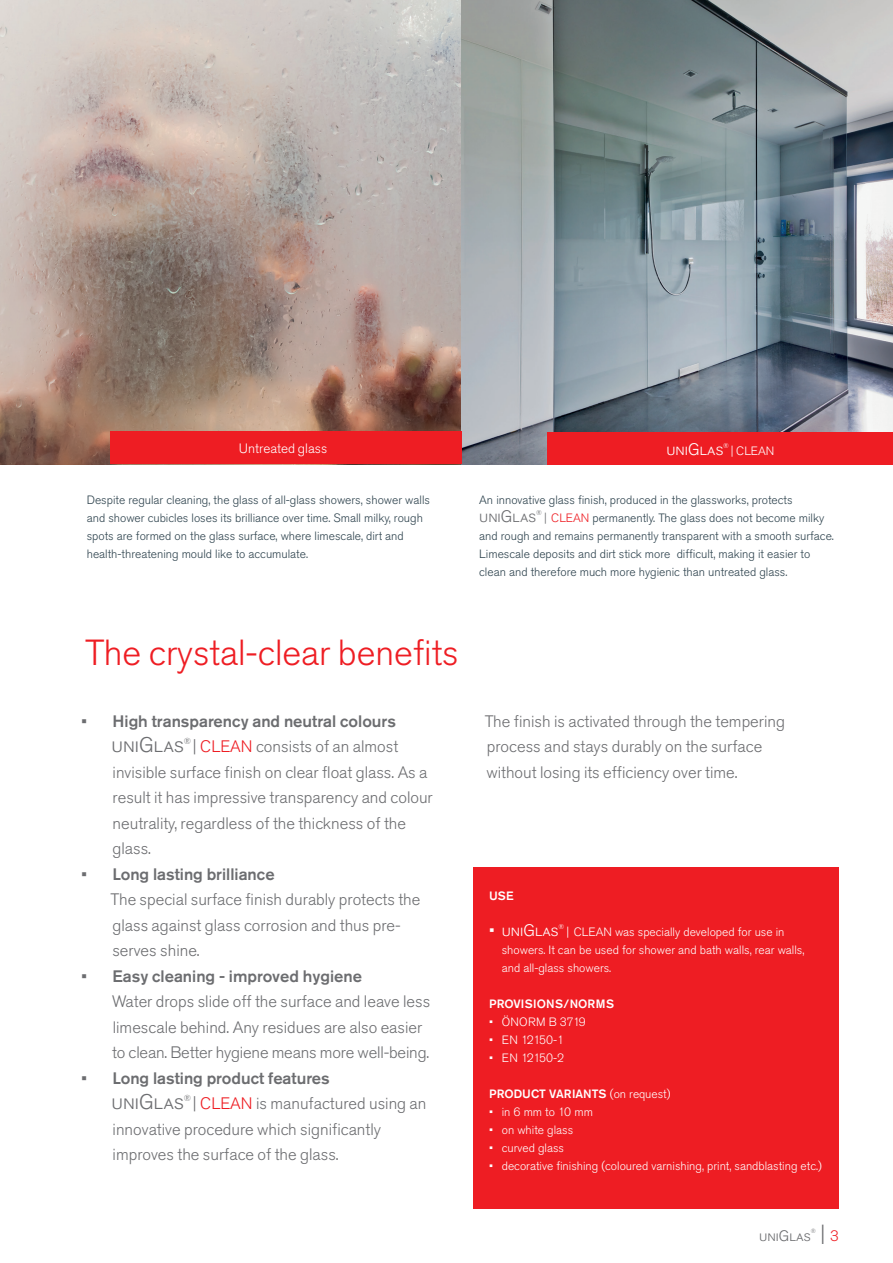
<style>
.page{position:relative;width:893px;height:1263px;background:#fff}
.page>*{position:absolute;margin:0;border:0;box-sizing:border-box;transform-origin:0 0}
.t1{font:300 36px "Akzidenz Grotesk Pro";color:#ee1d23}
.t2{font:300 21px "Akzidenz Grotesk Pro";color:#6c6d70}
.t3{font:300 16.5px/25.5px "Akzidenz Grotesk Pro";color:#6c6d70}
.t4{font:500 16.5px "Akzidenz Grotesk Pro";color:#6c6d70}
.t5{font:300 16.5px "Akzidenz Grotesk Pro";color:#fff}
.t6{font:300 15px "Akzidenz Grotesk Pro";color:#6c6d70}
.t7{font:300 13.5px "Akzidenz Grotesk Pro";color:#fff}
.t8{font:300 12px/18px "Akzidenz Grotesk Pro";color:#2d424d}
.t9{font:300 12px/18px "Akzidenz Grotesk Pro";color:#fff}
.t10{font:500 12px "Akzidenz Grotesk Pro";color:#fff}
.t11{font:300 12px "Akzidenz Grotesk Pro";letter-spacing:.02em;color:#fff}
.t12{font:300 8.7px "Akzidenz Grotesk Pro";color:#6c6d70}
.t13{font:300 7.05px "Akzidenz Grotesk Pro";color:#fff}
.t14{font:300 7.05px "Akzidenz Grotesk Pro";color:#6c6d70}
.t15{font:300 6.15px "Akzidenz Grotesk Pro";color:#6c6d70}
.s1{color:#6c6d70}
.s2{color:#ee1d23}
.s3{font-weight:300}
.s4{font-size:15px;color:#ee1d23}
</style>
<div class="page">
<img style="left:0;top:0;width:462px;height:464px">
<svg style="left:462px;top:0;width:431px;height:464px;background:#89959b"></svg>
<div style="left:548px;top:432px;width:345px;height:32px;background:#ee1d23"></div>
<div style="left:111px;top:432px;width:351px;height:32px;background:#ee1d23"></div>
<div style="left:473px;top:867px;width:366px;height:342px;background:#ee1d23"></div>
<p class="t5" style="left:666px;top:439px;width:58px">uniGlas</p>
<p class="t13" style="left:723px;top:441px;width:7px">®</p>
<p class="t7" style="left:239px;top:439px;width:90px">Untreated glass</p>
<p class="t9" style="left:731px;top:442px;width:45px">| CLEAN</p>
<p class="t8" style="left:87px;top:491px;width:345px">Despite regular cleaning, the glass of all-glass showers, shower walls and shower cubicles loses its brilliance over time. Small milky, rough spots are formed on the glass surface, where limescale, dirt and health-threatening mould like to accumulate.</p>
<p class="t8" style="left:479px;top:491px;width:315px">An innovative glass finish, produced in the glassworks, protects</p>
<p class="t3" style="left:479px;top:504px;width:58px">uniGlas</p>
<p class="t14" style="left:536px;top:508px;width:7px">®</p>
<p class="t8" style="left:479px;top:509px;width:356px;text-indent:65px"><span class="s1">|</span> <span class="s2">CLEAN</span> permanently. The glass does not become milky and rough and remains permanently transparent with a smooth surface.<br>Limescale deposits and dirt stick more difficult, making it easier to clean and therefore much more hygienic than untreated glass.</p>
<h1 class="t1" style="left:85px;top:629px;width:375px">The crystal-clear benefits</h1>
<p class="t4" style="left:81px;top:710px;width:316px">• High transparency and neutral colours</p>
<p class="t2" style="left:111px;top:731px;width:74px">uniGlas</p>
<p class="t12" style="left:184px;top:736px;width:9px">®</p>
<p class="t3" style="left:112px;top:734px;width:322px;text-indent:80px">| <span class="s2">CLEAN</span> consists of an almost invisible surface finish on clear float glass. As a result it has impressive transparency and colour neutrality, regardless of the thickness of the glass.</p>
<p class="t4" style="left:81px;top:863px;width:195px">• Long lasting brilliance</p>
<p class="t3" style="left:110px;top:887px;width:311px">The special surface finish durably protects the glass against glass corrosion and thus pre&shy;serves shine.</p>
<p class="t4" style="left:81px;top:965px;width:282px">• Easy cleaning - improved hygiene</p>
<p class="t3" style="left:112px;top:989px;width:320px">Water drops slide off the surface and leave less limescale behind. Any residues are also easier to clean. Better hygiene means more well-being.</p>
<p class="t4" style="left:81px;top:1067px;width:250px">• Long lasting product features</p>
<p class="t2" style="left:111px;top:1088px;width:74px">uniGlas</p>
<p class="t12" style="left:184px;top:1093px;width:9px">®</p>
<p class="t3" style="left:113px;top:1091px;width:315px;text-indent:80px">| <span class="s2">CLEAN</span> is manufactured using an innovative procedure which significantly improves the surface of the glass.</p>
<p class="t3" style="left:485px;top:708px;width:302px">The finish is activated through the tempering process and stays durably on the surface without losing its efficiency over time.</p>
<p class="t10" style="left:489px;top:888px;width:26px">USE</p>
<p class="t5" style="left:489px;top:920px;width:71px">• uniGlas</p>
<p class="t13" style="left:559px;top:922px;width:7px">®</p>
<p class="t9" style="left:502px;top:923px;width:304px;text-indent:65px">| CLEAN was specially developed for use in showers. It can be used for shower and bath walls, rear walls, and all-glass showers.</p>
<p class="t10" style="left:489px;top:996px;width:127px">PROVISIONS/NORMS</p>
<p class="t11" style="left:489px;top:1014px;width:98px">• ÖNORM B 3719</p>
<p class="t9" style="left:489px;top:1031px;width:77px">• EN 12150-1</p>
<p class="t9" style="left:489px;top:1049px;width:77px">• EN 12150-2</p>
<p class="t10" style="left:489px;top:1086px;width:183px">PRODUCT VARIANTS <span class="s3">(on request)</span></p>
<p class="t9" style="left:489px;top:1103px;width:105px">• in 6 mm to 10 mm</p>
<p class="t9" style="left:489px;top:1121px;width:86px">• on white glass</p>
<p class="t9" style="left:489px;top:1139px;width:77px">• curved glass</p>
<p class="t9" style="left:489px;top:1157px;width:334px">• decorative finishing (coloured varnishing, print, sandblasting etc.)</p>
<p class="t6" style="left:759px;top:1226px;width:53px">uniGlas</p>
<p class="t15" style="left:811px;top:1226px;width:7px">®</p>
<p class="t2" style="left:820px;top:1220px;width:20px">| <span class="s4">3</span></p>
</div>
